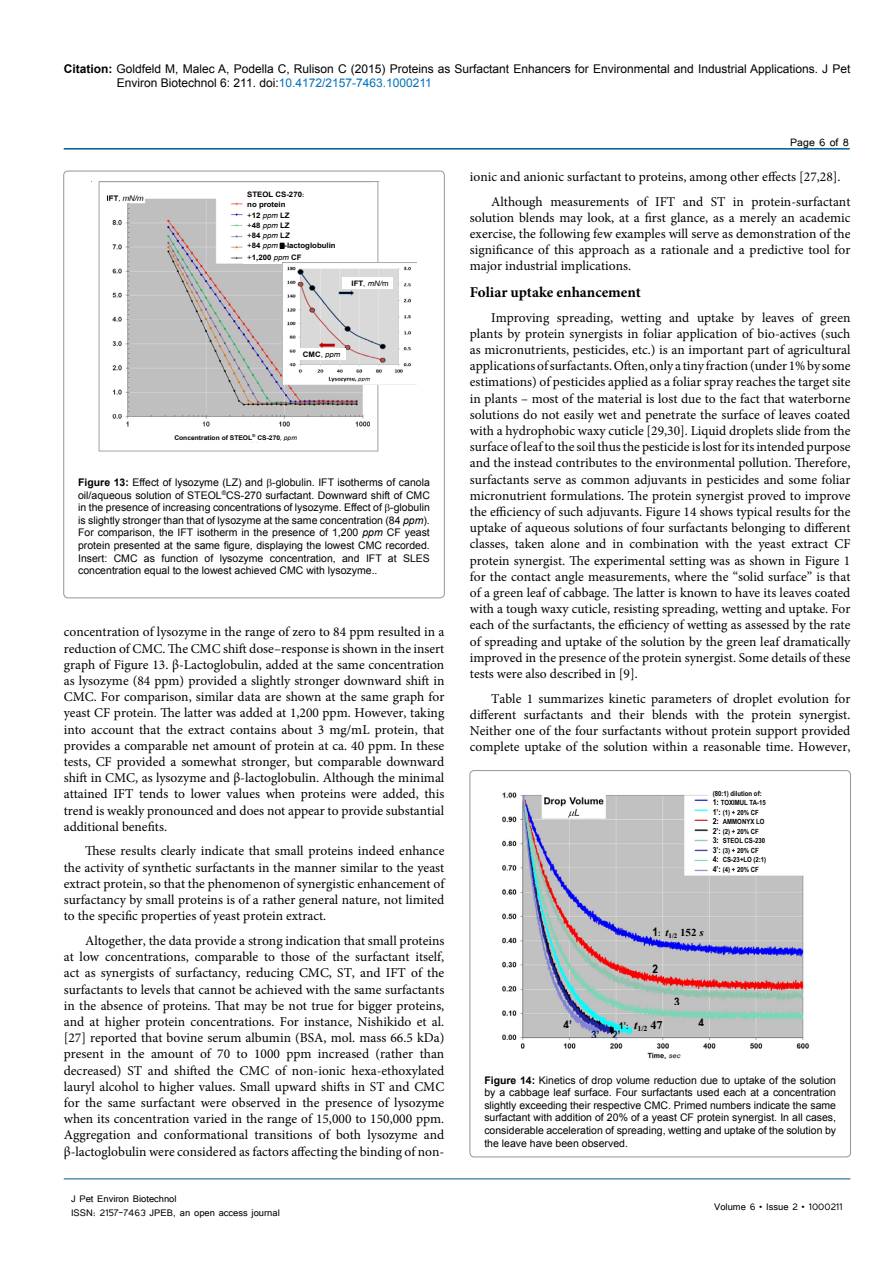
<style>
.page{position:relative;width:893px;height:1263px;background:#fff}
.page>*{position:absolute;margin:0;border:0;box-sizing:border-box;transform-origin:0 0}
.t1{font:700 15px "Minion Pro";color:#000}
.t2{font:13.5px/16.2px "Minion Pro";color:#000;text-align:justify}
.t3{font:13.5px "Tunga";color:#000}
.t4{font:12px/14.4px "Arial";color:#000}
.t5{font:12px/14.4px "Tunga";color:#000}
.t6{font:700 11.85px "Arial Narrow";color:#000;scale:1.04 1}
.t7{font:700 11.85px "Arial Narrow";color:#002060;scale:1.04 1}
.t8{font:10.5px/12.6px "Arial";color:#000;text-align:justify}
.t9{font:700 9.45px "Arial Narrow";color:#000;scale:1.04 1}
.t10{font:700 7.65px "Times New Roman";color:#000;scale:1.04 1}
.t11{font:700 7.5px/10.2px "Arial";color:#000;scale:1.04 1}
.t12{font:700 7.05px/9.4px "Arial Narrow";color:#000;scale:1.04 1}
.t13{font:700 6.75px "Times New Roman";color:#000;scale:1.04 1}
.t14{font:700 6.45px "Arial";color:#000;scale:1.04 1}
.t15{font:700 5.85px "Arial";color:#000;scale:1.04 1}
.t16{font:700 4.35px "Arial";color:#000;scale:1.04 1}
.s1{font-weight:700}
.s2{color:#0072bc}
.s3{font-size:5.85px}
.s4{font-weight:400}
.s5{font-weight:400;font-style:italic}
.s6{font-style:italic}
.s7{font-size:8.25px}
.s8{font-family:"Times New Roman";font-style:italic;font-size:11.85px}
</style>
<div class="page">
<hr style="left:64px;top:148px;width:786px;height:2px;background:#005a96">
<hr style="left:64px;top:1179px;width:786px;height:1px;background:#005a96">
<img style="left:99px;top:195px;width:280px;height:257px">
<hr style="left:92px;top:181px;width:287px;height:1px;background:#969696">
<div style="left:243px;top:188px;width:124px;height:76px;background:#fff"></div>
<svg style="left:280px;top:243px;width:4px;height:5px"></svg>
<div style="left:170px;top:432px;width:141px;height:10px;background:#fff"></div>
<div style="left:92px;top:180px;width:7px;height:277px;background:#fff"></div>
<div style="left:370px;top:385px;width:14px;height:68px;background:#fff"></div>
<div style="left:370px;top:182px;width:14px;height:78px;background:#fff"></div>
<div style="left:99px;top:182px;width:279px;height:269px;border:1px solid #a5a5a5"></div>
<img style="left:282px;top:263px;width:134px;height:122px">
<div style="left:342px;top:277px;width:51px;height:11px;background:#fff"></div>
<div style="left:299px;top:348px;width:47px;height:11px;background:#fff"></div>
<div style="left:470px;top:770px;width:380px;height:387px;border:1px solid #939598;border-radius:4px"></div>
<svg style="left:502px;top:792px;width:308px;height:267px"></svg>
<p class="t4" style="left:117px;top:61px;width:735px;text-indent:-53px"><span class="s1">Citation:</span> Goldfeld M, Malec A, Podella C, Rulison C (2015) Proteins as Surfactant Enhancers for Environmental and Industrial Applications. J Pet<br>Environ Biotechnol 6: 211. doi:<span class="s2">10.4172/2157-7463.1000211</span></p>
<p class="t11" style="left:247px;top:189px;width:56px">STEOL CS-270<span class="s3">: </span>no protein</p>
<p class="t11" style="left:247px;top:210px;width:86px"><span class="s4">+</span>12 <span class="s5">ppm</span> LZ<br><span class="s4">+</span>48 <span class="s5">ppm</span> LZ<br><span class="s4">+</span>84 <span class="s5">ppm</span> L<span class="s6">Z<br></span><span class="s4">+</span>84 <span class="s5">ppm</span> -lactoglobulin</p>
<p class="t11" style="left:247px;top:252px;width:54px"><span class="s4">+</span>1,200 <span class="s5">ppm</span> CF</p>
<p class="t15" style="left:312px;top:243px;width:40px">-lactoglobulin</p>
<p class="t11" style="left:352px;top:278px;width:37px">IFT<span class="s4">,</span> <span class="s5">mN/</span><span class="s4">m</span></p>
<p class="t11" style="left:303px;top:350px;width:37px">CMC<span class="s4">,</span> <span class="s5">ppm</span></p>
<p class="t14" style="left:174px;top:434px;width:76px">Concentration of STEOL</p>
<p class="t16" style="left:252px;top:433px;width:5px">®</p>
<p class="t14" style="left:257px;top:434px;width:40px">CS-270<span class="s5">, ppm</span></p>
<p class="t8" style="left:78px;top:476px;width:353px"><span class="s1">Figure 13:</span> Effect of lysozyme (LZ) and -globulin. IFT isotherms of canola oil/aqueous solution of STEOL<sup>®</sup>CS-270 surfactant. Downward shift of CMC in the presence of increasing concentrations of lysozyme. Effect of -globulin is slightly stronger than that of lysozyme at the same concentration (84 <span class="s6">ppm</span>).<br>For comparison, the IFT isotherm in the presence of 1,200 <span class="s6">ppm</span> CF yeast protein presented at the same figure, displaying the lowest CMC recorded.<br>Insert: CMC as function of lysozyme concentration, and IFT at SLES concentration equal to the lowest achieved CMC with lysozyme..</p>
<p class="t2" style="left:64px;top:624px;width:382px">concentration of lysozyme in the range of zero to 84 ppm resulted in a reduction of CMC. The CMC shift dose–response is shown in the insert graph of Figure 13. β-Lactoglobulin, added at the same concentration as lysozyme (84 ppm) provided a slightly stronger downward shift in CMC. For comparison, similar data are shown at the same graph for yeast CF protein. The latter was added at 1,200 ppm. However, taking into account that the extract contains about 3 mg/mL protein, that provides a comparable net amount of protein at ca. 40 ppm. In these tests, CF provided a somewhat stronger, but comparable downward shift in CMC, as lysozyme and β-lactoglobulin. Although the minimal attained IFT tends to lower values when proteins were added, this trend is weakly pronounced and does not appear to provide substantial additional benefits.</p>
<p class="t2" style="left:64px;top:843px;width:382px;text-indent:21px">These results clearly indicate that small proteins indeed enhance the activity of synthetic surfactants in the manner similar to the yeast extract protein, so that the phenomenon of synergistic enhancement of surfactancy by small proteins is of a rather general nature, not limited to the specific properties of yeast protein extract.</p>
<p class="t2" style="left:64px;top:933px;width:382px;text-indent:21px">Altogether, the data provide a strong indication that small proteins at low concentrations, comparable to those of the surfactant itself, act as synergists of surfactancy, reducing CMC, ST, and IFT of the surfactants to levels that cannot be achieved with the same surfactants in the absence of proteins. That may be not true for bigger proteins, and at higher protein concentrations. For instance, Nishikido et al. [27] reported that bovine serum albumin (BSA, mol. mass 66.5 kDa) present in the amount of 70 to 1000 ppm increased (rather than decreased) ST and shifted the CMC of non-ionic hexa-ethoxylated lauryl alcohol to higher values. Small upward shifts in ST and CMC for the same surfactant were observed in the presence of lysozyme when its concentration varied in the range of 15,000 to 150,000 ppm.<br>Aggregation and conformational transitions of both lysozyme and β-lactoglobulin were considered as factors affecting the binding of non-</p>
<p class="t5" style="left:71px;top:1190px;width:210px">J Pet Environ Biotechnol<br>ISSN: 2157-7463 JPEB, an open access journal</p>
<p class="t3" style="left:790px;top:133px;width:60px">Page 6 of 8</p>
<p class="t2" style="left:491px;top:164px;width:361px;line-height:24.8px;text-indent:-21px">ionic and anionic surfactant to proteins, among other effects [27,28].<br>Although measurements of IFT and ST in protein-surfactant</p>
<p class="t2" style="left:470px;top:209px;width:382px">solution blends may look, at a first glance, as a merely an academic exercise, the following few examples will serve as demonstration of the significance of this approach as a rationale and a predictive tool for major industrial implications.</p>
<p class="t1" style="left:470px;top:281px;width:172px">Foliar uptake enhancement</p>
<p class="t2" style="left:470px;top:309px;width:382px;text-indent:21px">Improving spreading, wetting and uptake by leaves of green plants by protein synergists in foliar application of bio-actives (such as micronutrients, pesticides, etc.) is an important part of agricultural applications of surfactants. Often, only a tiny fraction (under 1% by some estimations) of pesticides applied as a foliar spray reaches the target site in plants – most of the material is lost due to the fact that waterborne solutions do not easily wet and penetrate the surface of leaves coated with a hydrophobic waxy cuticle [29,30]. Liquid droplets slide from the surface of leaf to the soil thus the pesticide is lost for its intended purpose and the instead contributes to the environmental pollution. Therefore, surfactants serve as common adjuvants in pesticides and some foliar micronutrient formulations. The protein synergist proved to improve the efficiency of such adjuvants. Figure 14 shows typical results for the uptake of aqueous solutions of four surfactants belonging to different classes, taken alone and in combination with the yeast extract CF protein synergist. The experimental setting was as shown in Figure 1 for the contact angle measurements, where the “solid surface” is that of a green leaf of cabbage. The latter is known to have its leaves coated with a tough waxy cuticle, resisting spreading, wetting and uptake. For each of the surfactants, the efficiency of wetting as assessed by the rate of spreading and uptake of the solution by the green leaf dramatically improved in the presence of the protein synergist. Some details of these tests were also described in [9].</p>
<p class="t2" style="left:470px;top:690px;width:382px;text-indent:21px">Table 1 summarizes kinetic parameters of droplet evolution for different surfactants and their blends with the protein synergist.<br>Neither one of the four surfactants without protein support provided complete uptake of the solution within a reasonable time. However,</p>
<p class="t12" style="left:713px;top:788px;width:53px">(80:1) dilution of:<br><span class="s7">1:</span> TOXIMUL TA-15<br><span class="s7">1’:</span> (1) + 20% CF<br><span class="s7">2:</span> AMMONYX LO<br><span class="s7">2’:</span> (2) + 20% CF<br><span class="s7">3:</span> STEOL CS-230<br><span class="s7">3’:</span> (3) + 20% CF<br><span class="s7">4:</span> CS-23+LO (2:1)<br><span class="s7">4’:</span> (4) + 20% CF</p>
<p class="t13" style="left:652px;top:930px;width:51px"><sup>1</sup><sup>:</sup> <sup>t</sup>1/2 <sup>152</sup> <sup>s</sup></p>
<p class="t6" style="left:652px;top:960px;width:7px">2</p>
<p class="t6" style="left:674px;top:992px;width:7px">3</p>
<p class="t6" style="left:563px;top:1016px;width:10px">4’</p>
<p class="t9" style="left:619px;top:1018px;width:19px">1’<span class="s7">:</span> <span class="s8">t</span></p>
<p class="t6" style="left:698px;top:1013px;width:7px">4</p>
<p class="t10" style="left:637px;top:1023px;width:26px">1/2 <sup>47</sup></p>
<p class="t7" style="left:591px;top:1025px;width:10px">3’</p>
<p class="t7" style="left:612px;top:1025px;width:10px">2’</p>
<p class="t8" style="left:484px;top:1074px;width:353px"><span class="s1">Figure 14:</span> Kinetics of drop volume reduction due to uptake of the solution by a cabbage leaf surface. Four surfactants used each at a concentration slightly exceeding their respective CMC. Primed numbers indicate the same surfactant with addition of 20% of a yeast CF protein synergist. In all cases, considerable acceleration of spreading, wetting and uptake of the solution by the leave have been observed.</p>
<p class="t5" style="left:714px;top:1199px;width:130px">Volume 6 • Issue 2 • 1000211</p>
</div>
